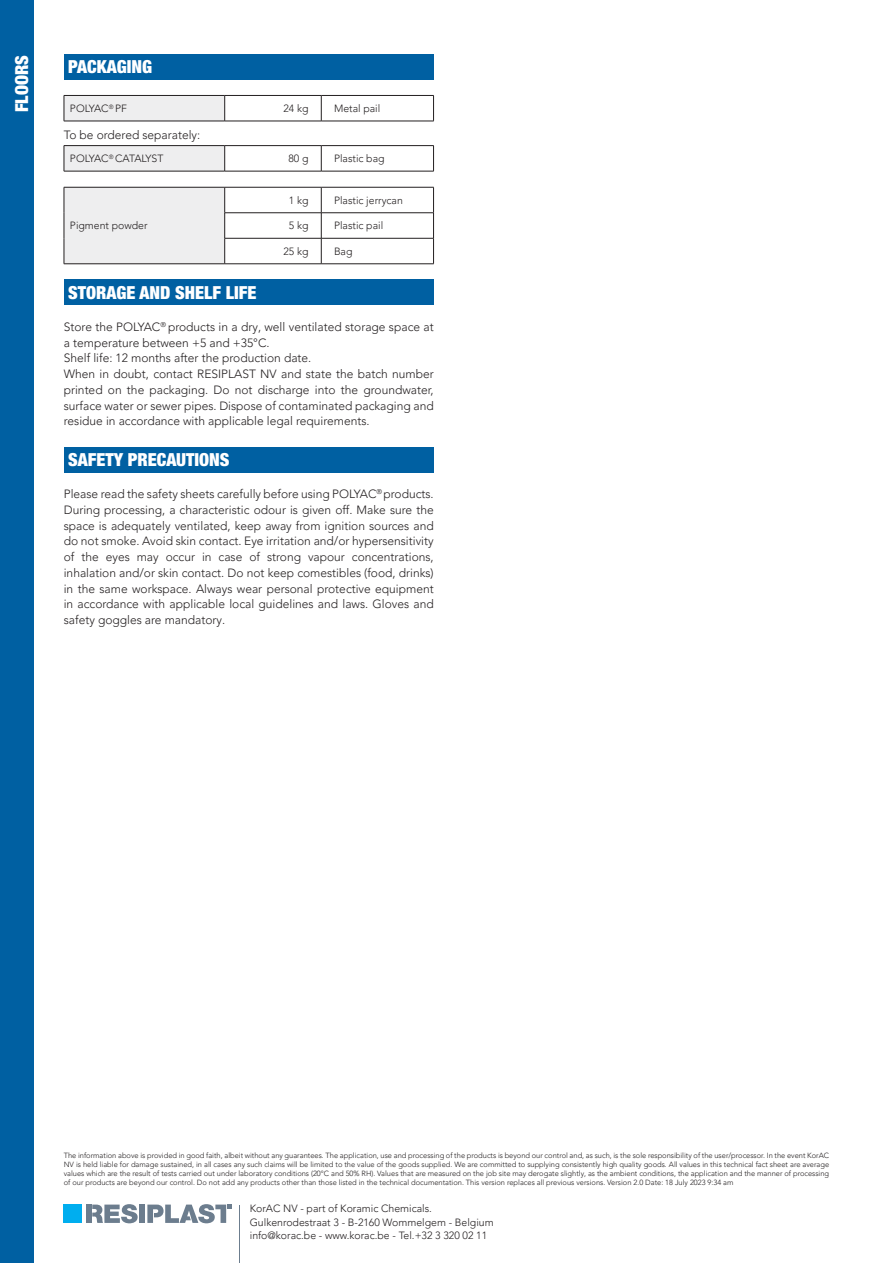
<style>
.page{position:relative;width:893px;height:1263px;background:#fff}
.page>*{position:absolute;margin:0;border:0;box-sizing:border-box;transform-origin:0 0}
.BODY_TEXT{font:900 condensed 18px "Helvetica Neue LT Std";color:#fff}
.BODY_TEXT-2{font:300 12px/15.8px "Avenir LT Pro";color:#231f20;text-align:justify}
.t1{font:300 10.5px/13.5px "Avenir LT Pro";color:#231f20}
.Body_7{font:300 7.5px/9px "Avenir LT Pro";color:#231f20;text-align:justify}
</style>
<div class="page">
<div style="left:0;top:0;width:34px;height:1263px;background:#0060a2"></div>
<hr style="left:240px;top:1205px;width:1px;height:58px;background:#6c7d8e">
<div style="left:139px;top:1204px;width:6px;height:19px;background:#6c7d8e"></div>
<div style="left:86px;top:1204px;width:5px;height:19px;background:#6c7d8e"></div>
<svg style="left:92px;top:1204px;width:46px;height:19px"></svg>
<svg style="left:147px;top:1204px;width:84px;height:19px"></svg>
<div style="left:64px;top:1204px;width:18px;height:19px;background:#00aeef"></div>
<div style="left:64px;top:54px;width:369px;height:26px;background:#0060a2"></div>
<div style="left:64px;top:95px;width:161px;height:26px;background:#eeeeef"></div>
<hr style="left:64px;top:95px;width:161px;height:1px;background:#231f20">
<svg style="left:64px;top:96px;width:1px;height:25px"></svg>
<hr style="left:225px;top:95px;width:96px;height:1px;background:#231f20">
<svg style="left:224px;top:96px;width:1px;height:25px"></svg>
<hr style="left:64px;top:121px;width:161px;height:1px;background:#231f20">
<hr style="left:225px;top:121px;width:96px;height:1px;background:#231f20">
<hr style="left:321px;top:95px;width:113px;height:1px;background:#231f20">
<svg style="left:321px;top:96px;width:1px;height:25px"></svg>
<svg style="left:433px;top:96px;width:1px;height:25px"></svg>
<hr style="left:321px;top:121px;width:113px;height:1px;background:#231f20">
<div style="left:64px;top:146px;width:161px;height:25px;background:#eeeeef"></div>
<hr style="left:64px;top:145px;width:161px;height:1px;background:#231f20">
<svg style="left:64px;top:146px;width:1px;height:25px"></svg>
<hr style="left:64px;top:171px;width:161px;height:1px;background:#231f20">
<hr style="left:225px;top:145px;width:96px;height:1px;background:#231f20">
<svg style="left:224px;top:146px;width:1px;height:25px"></svg>
<hr style="left:321px;top:145px;width:113px;height:1px;background:#231f20">
<svg style="left:321px;top:146px;width:1px;height:25px"></svg>
<svg style="left:433px;top:146px;width:1px;height:25px"></svg>
<hr style="left:225px;top:171px;width:96px;height:1px;background:#231f20">
<hr style="left:321px;top:171px;width:113px;height:1px;background:#231f20">
<div style="left:64px;top:187px;width:161px;height:77px;background:#eeeeef"></div>
<hr style="left:64px;top:187px;width:161px;height:1px;background:#231f20">
<svg style="left:64px;top:187px;width:1px;height:77px"></svg>
<hr style="left:64px;top:264px;width:161px;height:1px;background:#231f20">
<hr style="left:225px;top:187px;width:96px;height:1px;background:#231f20">
<hr style="left:321px;top:187px;width:113px;height:1px;background:#231f20">
<hr style="left:225px;top:212px;width:96px;height:1px;background:#231f20">
<hr style="left:321px;top:212px;width:113px;height:1px;background:#231f20">
<hr style="left:225px;top:238px;width:96px;height:1px;background:#231f20">
<svg style="left:224px;top:187px;width:1px;height:77px"></svg>
<hr style="left:321px;top:238px;width:113px;height:1px;background:#231f20">
<svg style="left:321px;top:187px;width:1px;height:77px"></svg>
<svg style="left:433px;top:187px;width:1px;height:77px"></svg>
<hr style="left:225px;top:264px;width:96px;height:1px;background:#231f20">
<hr style="left:321px;top:264px;width:113px;height:1px;background:#231f20">
<div style="left:64px;top:280px;width:370px;height:25px;background:#0060a2"></div>
<div style="left:64px;top:447px;width:370px;height:25px;background:#0060a2"></div>
<h1 class="BODY_TEXT" style="left:11px;top:112px;width:59px;rotate:-90deg">FLOORS</h1>
<p class="BODY_TEXT" style="left:68px;top:56px;width:86px">PACKAGING</p>
<p class="t1" style="left:70px;top:102px;width:59px">POLYAC<sup>®</sup> PF</p>
<p class="t1" style="left:283px;top:102px;width:27px">24 kg</p>
<p class="t1" style="left:334px;top:102px;width:48px">Metal pail</p>
<p class="BODY_TEXT-2" style="left:64px;top:127px;width:138px">To be ordered separately:</p>
<p class="t1" style="left:70px;top:152px;width:95px">POLYAC<sup>®</sup> CATALYST</p>
<p class="t1" style="left:288px;top:152px;width:22px">80 g</p>
<p class="t1" style="left:334px;top:152px;width:52px">Plastic bag</p>
<p class="t1" style="left:70px;top:219px;width:79px">Pigment powder</p>
<p class="t1" style="left:289px;top:194px;width:21px">1 kg</p>
<p class="t1" style="left:334px;top:194px;width:70px">Plastic jerrycan</p>
<p class="t1" style="left:289px;top:219px;width:21px">5 kg</p>
<p class="t1" style="left:334px;top:219px;width:51px">Plastic pail</p>
<p class="t1" style="left:283px;top:245px;width:27px">25 kg</p>
<p class="t1" style="left:334px;top:245px;width:20px">Bag</p>
<p class="BODY_TEXT" style="left:68px;top:281px;width:190px">STORAGE AND SHELF LIFE</p>
<p class="BODY_TEXT-2" style="left:64px;top:319px;width:371px">Store the POLYAC<sup>®</sup> products in a dry, well ventilated storage space at a temperature between +5 and +35°C.</p>
<p class="BODY_TEXT-2" style="left:64px;top:350px;width:249px">Shelf life: 12 months after the production date.</p>
<p class="BODY_TEXT-2" style="left:64px;top:366px;width:371px">When in doubt, contact RESIPLAST NV and state the batch number printed on the packaging. Do not discharge into the groundwater, surface water or sewer pipes. Dispose of contaminated packaging and residue in accordance with applicable legal requirements.</p>
<p class="BODY_TEXT" style="left:68px;top:449px;width:163px">SAFETY PRECAUTIONS</p>
<p class="BODY_TEXT-2" style="left:64px;top:486px;width:371px">Please read the safety sheets carefully before using POLYAC<sup>®</sup> products.<br>During processing, a characteristic odour is given off. Make sure the space is adequately ventilated, keep away from ignition sources and do not smoke. Avoid skin contact. Eye irritation and/or hypersensitivity of the eyes may occur in case of strong vapour concentrations, inhalation and/or skin contact. Do not keep comestibles (food, drinks) in the same workspace. Always wear personal protective equipment in accordance with applicable local guidelines and laws. Gloves and safety goggles are mandatory.</p>
<p class="Body_7" style="left:64px;top:1150px;width:767px">The information above is provided in good faith, albeit without any guarantees. The application, use and processing of the products is beyond our control and, as such, is the sole responsibility of the user/processor. In the event KorAC NV is held liable for damage sustained, in all cases any such claims will be limited to the value of the goods supplied. We are committed to supplying consistently high quality goods. All values in this technical fact sheet are average values which are the result of tests carried out under laboratory conditions (20°C and 50% RH). Values that are measured on the job site may derogate slightly, as the ambient conditions, the application and the manner of processing of our products are beyond our control. Do not add any products other than those listed in the technical documentation. This version replaces all previous versions. Version 2.0 Date: 18 July 2023 9:34 am</p>
<p class="t1" style="left:250px;top:1202px;width:245px">KorAC NV - part of Koramic Chemicals.<br>Gulkenrodestraat 3 - B-2160 Wommelgem - Belgium info@korac.be - www.korac.be - Tel.+32 3 320 02 11</p>
</div>
